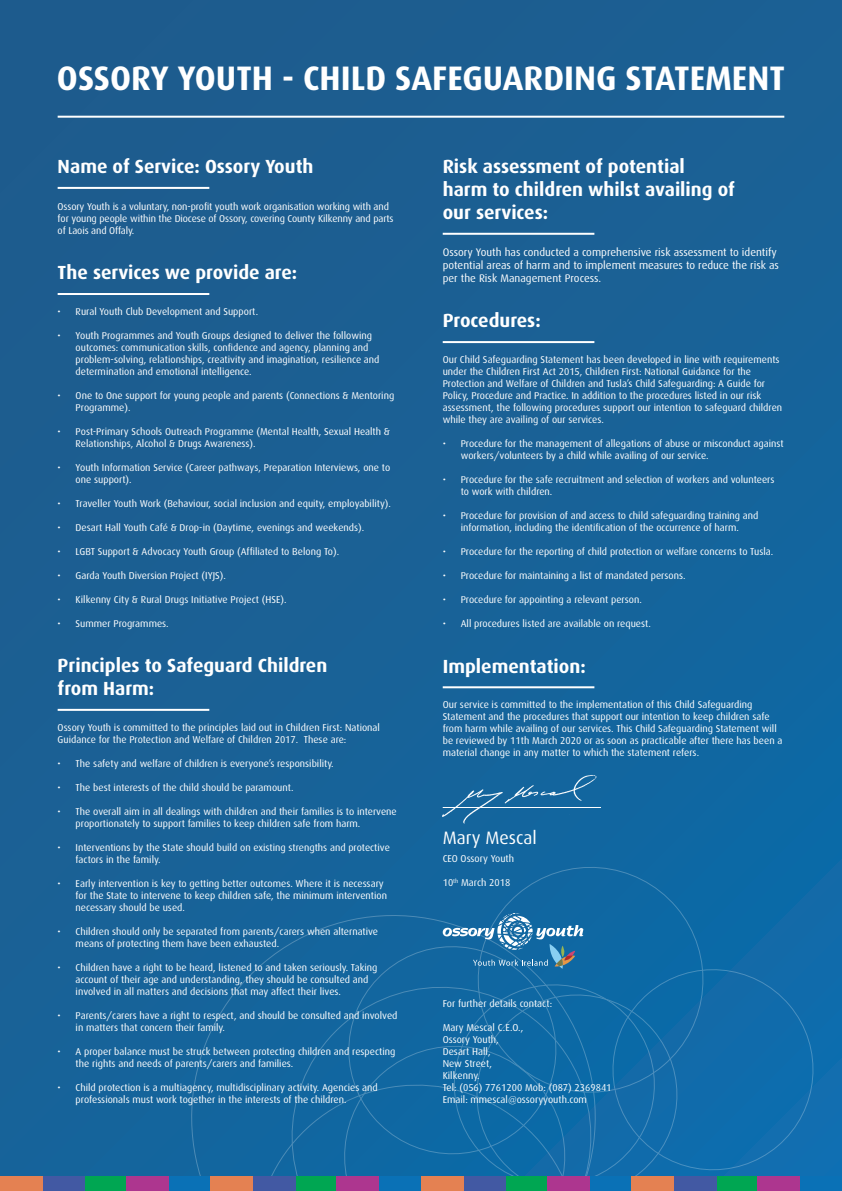
<style>
.page{position:relative;width:842px;height:1191px;background:#1b6195}
.page>*{position:absolute;margin:0;border:0;box-sizing:border-box;transform-origin:0 0}
.t1{font:700 34px "Dax";color:#fff}
.t2{font:700 19px/22.8px "Dax";color:#fff}
.t3{font:18px "Dax";color:#fff}
.t4{font:11px/13.2px "Dax";color:#fff}
.t5{font:10px/12px "Dax";color:#fff}
</style>
<div class="page">
<svg style="left:191px;top:915px;width:274px;height:261px"></svg>
<div style="left:236px;top:1065px;width:206px;height:111px;background:#1067a1"></div>
<svg style="left:442px;top:973px;width:159px;height:203px"></svg>
<div style="left:601px;top:957px;width:224px;height:219px;background:#106cac"></div>
<div style="left:465px;top:854px;width:251px;height:251px;background:#0e69a5"></div>
<hr style="left:58px;top:187px;width:151px;height:2px;background:#fff">
<hr style="left:58px;top:293px;width:151px;height:2px;background:#fff">
<hr style="left:443px;top:341px;width:151px;height:2px;background:#fff">
<hr style="left:443px;top:686px;width:151px;height:2px;background:#fff">
<hr style="left:58px;top:709px;width:151px;height:2px;background:#fff">
<hr style="left:443px;top:233px;width:151px;height:2px;background:#fff">
<hr style="left:58px;top:116px;width:726px;height:2px;background:#fff">
<div style="left:167px;top:1176px;width:43px;height:15px;background:#0a71b6"></div>
<div style="left:84px;top:1176px;width:43px;height:15px;background:#00a652"></div>
<div style="left:126px;top:1176px;width:43px;height:15px;background:#ad368f"></div>
<div style="left:42px;top:1176px;width:43px;height:15px;background:#4259a3"></div>
<div style="left:0;top:1176px;width:43px;height:15px;background:#e48152"></div>
<div style="left:588px;top:1176px;width:43px;height:15px;background:#0a71b6"></div>
<div style="left:505px;top:1176px;width:43px;height:15px;background:#00a652"></div>
<div style="left:547px;top:1176px;width:43px;height:15px;background:#ad368f"></div>
<div style="left:463px;top:1176px;width:43px;height:15px;background:#4259a3"></div>
<div style="left:421px;top:1176px;width:43px;height:15px;background:#e48152"></div>
<div style="left:378px;top:1176px;width:43px;height:15px;background:#0a71b6"></div>
<div style="left:295px;top:1176px;width:43px;height:15px;background:#00a652"></div>
<div style="left:336px;top:1176px;width:43px;height:15px;background:#ad368f"></div>
<div style="left:253px;top:1176px;width:43px;height:15px;background:#4259a3"></div>
<div style="left:210px;top:1176px;width:43px;height:15px;background:#e48152"></div>
<div style="left:799px;top:1176px;width:43px;height:15px;background:#0a71b6"></div>
<div style="left:716px;top:1176px;width:43px;height:15px;background:#00a652"></div>
<div style="left:757px;top:1176px;width:43px;height:15px;background:#ad368f"></div>
<div style="left:674px;top:1176px;width:43px;height:15px;background:#4259a3"></div>
<div style="left:631px;top:1176px;width:43px;height:15px;background:#e48152"></div>
<svg style="left:443px;top:913px;width:140px;height:55px"></svg>
<img style="left:442px;top:774px;width:165px;height:56px">
<hr style="left:443px;top:807px;width:158px;height:1px;background:#fff">
<h1 class="t1" style="left:57px;top:60px;width:726px">OSSORY YOUTH - Child Safeguarding Statement</h1>
<h2 class="t2" style="left:58px;top:155px;width:257px">Name of Service: Ossory Youth</h2>
<p class="t5" style="left:58px;top:201px;width:337px">Ossory Youth is a voluntary, non-profit youth work organisation working with and for young people within the Diocese of Ossory, covering County Kilkenny and parts of Laois and Offaly.</p>
<h2 class="t2" style="left:58px;top:262px;width:241px">The services we provide are:</h2>
<p class="t5" style="left:58px;top:306px;width:202px">• Rural Youth Club Development and Support.</p>
<p class="t5" style="left:76px;top:330px;width:305px;text-indent:-18px">• Youth Programmes and Youth Groups designed to deliver the following outcomes: communication skills, confidence and agency, planning and problem-solving, relationships, creativity and imagination, resilience and determination and emotional intelligence.</p>
<p class="t5" style="left:76px;top:390px;width:320px;text-indent:-18px">• One to One support for young people and parents (Connections &amp; Mentoring<br>Programme).</p>
<p class="t5" style="left:76px;top:426px;width:316px;text-indent:-18px">• Post-Primary Schools Outreach Programme (Mental Health, Sexual Health &amp;<br>Relationships, Alcohol &amp; Drugs Awareness).</p>
<p class="t5" style="left:76px;top:462px;width:316px;text-indent:-18px">• Youth Information Service (Career pathways, Preparation Interviews, one to one support).</p>
<p class="t5" style="left:58px;top:498px;width:335px">• Traveller Youth Work (Behaviour, social inclusion and equity, employability).</p>
<p class="t5" style="left:58px;top:522px;width:308px">• Desart Hall Youth Café &amp; Drop-in (Daytime, evenings and weekends).</p>
<p class="t5" style="left:58px;top:546px;width:283px">• LGBT Support &amp; Advocacy Youth Group (Affiliated to Belong To).</p>
<p class="t5" style="left:58px;top:570px;width:170px">• Garda Youth Diversion Project (IYJS).</p>
<p class="t5" style="left:58px;top:594px;width:230px">• Kilkenny City &amp; Rural Drugs Initiative Project (HSE).</p>
<p class="t5" style="left:58px;top:618px;width:113px">• Summer Programmes.</p>
<h2 class="t2" style="left:443px;top:155px;width:294px">Risk assessment of potential<br>harm to children whilst availing of our services:</h2>
<p class="t4" style="left:443px;top:245px;width:338px">Ossory Youth has conducted a comprehensive risk assessment to identify potential areas of harm and to implement measures to reduce the risk as per the Risk Management Process.</p>
<h2 class="t2" style="left:443px;top:309px;width:100px">Procedures:</h2>
<p class="t5" style="left:443px;top:354px;width:341px">Our Child Safeguarding Statement has been developed in line with requirements under the Children First Act 2015, Children First: National Guidance for the Protection and Welfare of Children and Tusla’s Child Safeguarding: A Guide for Policy, Procedure and Practice. In addition to the procedures listed in our risk assessment, the following procedures support our intention to safeguard children while they are availing of our services.</p>
<p class="t5" style="left:461px;top:438px;width:325px;text-indent:-18px">• Procedure for the management of allegations of abuse or misconduct against workers/volunteers by a child while availing of our service.</p>
<p class="t5" style="left:461px;top:474px;width:315px;text-indent:-18px">• Procedure for the safe recruitment and selection of workers and volunteers to work with children.</p>
<p class="t5" style="left:443px;top:510px;width:317px;text-align:center">• Procedure for provision of and access to child safeguarding training and information, including the identification of the occurrence of harm.</p>
<p class="t5" style="left:443px;top:546px;width:332px">• Procedure for the reporting of child protection or welfare concerns to Tusla.</p>
<p class="t5" style="left:443px;top:570px;width:244px">• Procedure for maintaining a list of mandated persons.</p>
<p class="t5" style="left:443px;top:594px;width:201px">• Procedure for appointing a relevant person.</p>
<p class="t5" style="left:443px;top:618px;width:210px">• All procedures listed are available on request.</p>
<h2 class="t2" style="left:58px;top:654px;width:271px">Principles to Safeguard Children</h2>
<h2 class="t2" style="left:443px;top:654px;width:145px">Implementation:</h2>
<h2 class="t2" style="left:58px;top:677px;width:98px">from Harm:</h2>
<p class="t5" style="left:58px;top:721px;width:324px">Ossory Youth is committed to the principles laid out in Children First: National<br>Guidance for the Protection and Welfare of Children 2017. These are:</p>
<p class="t5" style="left:58px;top:757px;width:278px">• The safety and welfare of children is everyone’s responsibility.</p>
<p class="t5" style="left:58px;top:781px;width:238px">• The best interests of the child should be paramount.</p>
<p class="t5" style="left:76px;top:805px;width:323px;text-indent:-18px">• The overall aim in all dealings with children and their families is to intervene proportionately to support families to keep children safe from harm.</p>
<p class="t5" style="left:76px;top:841px;width:316px;text-indent:-18px">• Interventions by the State should build on existing strengths and protective factors in the family.</p>
<p class="t5" style="left:76px;top:877px;width:313px;text-indent:-18px">• Early intervention is key to getting better outcomes. Where it is necessary for the State to intervene to keep children safe, the minimum intervention necessary should be used.</p>
<p class="t5" style="left:76px;top:925px;width:304px;text-indent:-18px">• Children should only be separated from parents/carers when alternative means of protecting them have been exhausted.</p>
<p class="t5" style="left:76px;top:961px;width:303px;text-indent:-18px">• Children have a right to be heard, listened to and taken seriously. Taking account of their age and understanding, they should be consulted and involved in all matters and decisions that may affect their lives.</p>
<p class="t5" style="left:76px;top:1009px;width:323px;text-indent:-18px">• Parents/carers have a right to respect, and should be consulted and involved in matters that concern their family.</p>
<p class="t5" style="left:76px;top:1045px;width:321px;text-indent:-18px">• A proper balance must be struck between protecting children and respecting the rights and needs of parents/carers and families.</p>
<p class="t5" style="left:76px;top:1081px;width:304px;text-indent:-18px">• Child protection is a multiagency, multidisciplinary activity. Agencies and professionals must work together in the interests of the children.</p>
<p class="t5" style="left:443px;top:699px;width:341px">Our service is committed to the implementation of this Child Safeguarding Statement and the procedures that support our intention to keep children safe from harm while availing of our services. This Child Safeguarding Statement will be reviewed by 11th March 2020 or as soon as practicable after there has been a material change in any matter to which the statement refers.</p>
<h3 class="t3" style="left:443px;top:828px;width:96px">Mary Mescal</h3>
<p class="t5" style="left:443px;top:876px;width:69px">10<sup>th</sup> March 2018</p>
<p class="t5" style="left:443px;top:852px;width:73px">CEO Ossory Youth</p>
<p class="t5" style="left:443px;top:997px;width:111px">For further details contact:</p>
<p class="t5" style="left:443px;top:1021px;width:170px">Mary Mescal C.E.O.,<br>Ossory Youth,<br>Desart Hall,<br>New Street,<br>Kilkenny.<br>Tel: (056) 7761200 Mob: (087) 2369841<br>Email: mmescal@ossoryyouth.com</p>
</div>
